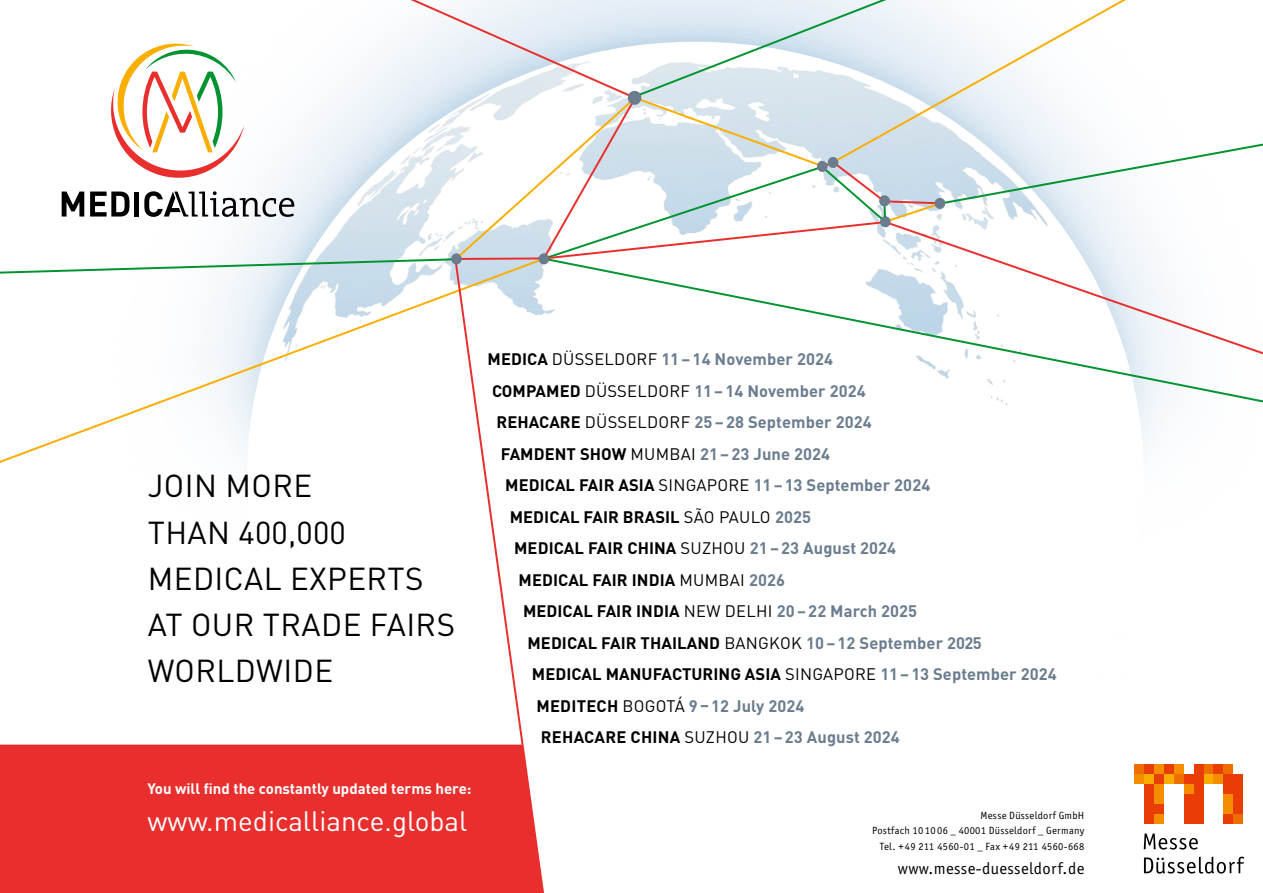
<style>
.page{position:relative;width:1263px;height:893px;background:#fff}
.page>*{position:absolute;margin:0;border:0;box-sizing:border-box;transform-origin:0 0}
.t1{font:31.35px/46.2px "DIN Pro";letter-spacing:.015em;color:#000}
.t2{font:27.75px "DIN Pro";color:#fff}
.t3{font:700 16.5px "DIN Pro";letter-spacing:.005em;color:#6a7c8e}
.t4{font:700 16.5px "DIN Pro";letter-spacing:.005em;color:#000}
.t5{font:16.5px "Officina Sans ITC Pro";letter-spacing:.025em;color:#000}
.t6{font:700 15px "DIN Pro";color:#fff}
.t7{font:10.5px/15.5px "Officina Sans ITC Pro";letter-spacing:.025em;color:#000;text-align:right}
.s1{color:#000}
.s2{font-weight:400;color:#000}
.s3{font-weight:400}
.s4{color:#6a7c8e}
</style>
<div class="page">
<svg style="left:637px;top:0;width:194px;height:44px;background:#d9e7ef"></svg>
<svg style="left:631px;top:277px;width:252px;height:50px"></svg>
<svg style="left:831px;top:0;width:295px;height:44px"></svg>
<svg style="left:883px;top:277px;width:380px;height:168px"></svg>
<svg style="left:170px;top:0;width:467px;height:44px"></svg>
<svg style="left:0;top:277px;width:453px;height:186px"></svg>
<svg style="left:453px;top:277px;width:103px;height:616px"></svg>
<div style="left:0;top:745px;width:543px;height:148px;background:#e92f2d"></div>
<svg style="left:0;top:44px;width:1263px;height:233px"></svg>
<svg style="left:1144px;top:857px;width:100px;height:17px"></svg>
<svg style="left:1144px;top:833px;width:54px;height:17px"></svg>
<div style="left:1134px;top:774px;width:10px;height:10px;background:#f48e00"></div>
<div style="left:1144px;top:764px;width:10px;height:10px;background:#ea3c05"></div>
<div style="left:1144px;top:774px;width:10px;height:10px;background:#f9ac00"></div>
<div style="left:1154px;top:764px;width:10px;height:10px;background:#f48e00"></div>
<div style="left:1154px;top:774px;width:10px;height:10px;background:#ea3c05"></div>
<div style="left:1164px;top:764px;width:10px;height:10px;background:#ea3c05"></div>
<div style="left:1164px;top:774px;width:10px;height:10px;background:#f9ac00"></div>
<div style="left:1174px;top:764px;width:10px;height:10px;background:#f48e00"></div>
<div style="left:1174px;top:774px;width:10px;height:10px;background:#ef6e00"></div>
<div style="left:1203px;top:764px;width:10px;height:10px;background:#ef6e00"></div>
<div style="left:1203px;top:774px;width:10px;height:10px;background:#f9ac00"></div>
<div style="left:1213px;top:764px;width:10px;height:10px;background:#ea3c05"></div>
<div style="left:1213px;top:774px;width:10px;height:10px;background:#f48e00"></div>
<div style="left:1223px;top:764px;width:10px;height:10px;background:#ef6e00"></div>
<div style="left:1223px;top:774px;width:10px;height:20px;background:#ea3c05"></div>
<div style="left:1233px;top:774px;width:10px;height:40px;background:#ea3c05"></div>
<div style="left:1144px;top:784px;width:10px;height:40px;background:#ea3c05"></div>
<div style="left:1154px;top:784px;width:10px;height:20px;background:#f48e00"></div>
<div style="left:1154px;top:804px;width:10px;height:10px;background:#ea3c05"></div>
<div style="left:1154px;top:814px;width:10px;height:10px;background:#f48e00"></div>
<div style="left:1223px;top:794px;width:10px;height:20px;background:#f48e00"></div>
<div style="left:1233px;top:814px;width:10px;height:10px;background:#ef6e00"></div>
<div style="left:1134px;top:764px;width:10px;height:10px;background:#ef6e00"></div>
<div style="left:1184px;top:774px;width:9px;height:10px;background:#ea3c05"></div>
<div style="left:1184px;top:784px;width:9px;height:10px;background:#f48e00"></div>
<div style="left:1184px;top:794px;width:9px;height:30px;background:#ea3c05"></div>
<div style="left:1193px;top:764px;width:10px;height:60px;background:#ea3c05"></div>
<div style="left:1223px;top:814px;width:10px;height:10px;background:#ea3c05"></div>
<h1 class="t1" style="left:148px;top:462px;width:309px">JOIN MORE<br>THAN 400,000<br>MEDICAL EXPERTS<br>AT OUR TRADE FAIRS<br>WORLDWIDE</h1>
<p class="t6" style="left:148px;top:779px;width:325px">You will find the constantly updated terms here:</p>
<h2 class="t2" style="left:148px;top:802px;width:321px">www.medicalliance.global</h2>
<p class="t3" style="left:488px;top:348px;width:347px"><span class="s1">MEDICA</span> <span class="s2">DÜSSELDORF</span> 11–14 November 2024</p>
<p class="t3" style="left:492px;top:380px;width:375px"><span class="s1">COMPAMED</span> <span class="s2">DÜSSELDORF</span> 11–14 November 2024</p>
<p class="t3" style="left:496px;top:411px;width:377px"><span class="s1">REHACARE</span> <span class="s2">DÜSSELDORF</span> 25–28 September 2024</p>
<p class="t3" style="left:501px;top:443px;width:331px"><span class="s1">FAMDENT SHOW</span> <span class="s2">MUMBAI</span> 21–23 June 2024</p>
<p class="t3" style="left:505px;top:474px;width:426px"><span class="s1">MEDICAL FAIR ASIA</span> <span class="s2">SINGAPORE</span> 11–13 September 2024</p>
<p class="t4" style="left:510px;top:506px;width:303px">MEDICAL FAIR BRASIL <span class="s3">SÃO PAULO</span> <span class="s4">2025</span></p>
<p class="t4" style="left:514px;top:537px;width:384px">MEDICAL FAIR CHINA <span class="s3">SUZHOU</span> <span class="s4">21–23 August 2024</span></p>
<p class="t4" style="left:519px;top:569px;width:268px">MEDICAL FAIR INDIA <span class="s3">MUMBAI</span> <span class="s4">2026</span></p>
<p class="t4" style="left:523px;top:600px;width:396px">MEDICAL FAIR INDIA <span class="s3">NEW DELHI</span> <span class="s4">20–22 March 2025</span></p>
<p class="t4" style="left:527px;top:632px;width:456px">MEDICAL FAIR THAILAND <span class="s3">BANGKOK</span> <span class="s4">10–12 September 2025</span></p>
<p class="t4" style="left:532px;top:663px;width:526px">MEDICAL MANUFACTURING ASIA <span class="s3">SINGAPORE</span> <span class="s4">11–13 September 2024</span></p>
<p class="t3" style="left:536px;top:695px;width:269px"><span class="s1">MEDITECH</span> <span class="s2">BOGOTÁ</span> 9–12 July 2024</p>
<p class="t3" style="left:541px;top:726px;width:360px"><span class="s1">REHACARE CHINA</span> <span class="s2">SUZHOU</span> 21–23 August 2024</p>
<p class="t7" style="left:872px;top:808px;width:214px">Messe Düsseldorf GmbH<br>Postfach 10 10 06 _ 40001 Düsseldorf _ Germany<br>Tel. +49 211 4560-01 _ Fax +49 211 4560-668</p>
<p class="t5" style="left:898px;top:859px;width:188px">www.messe-duesseldorf.de</p>
</div>
